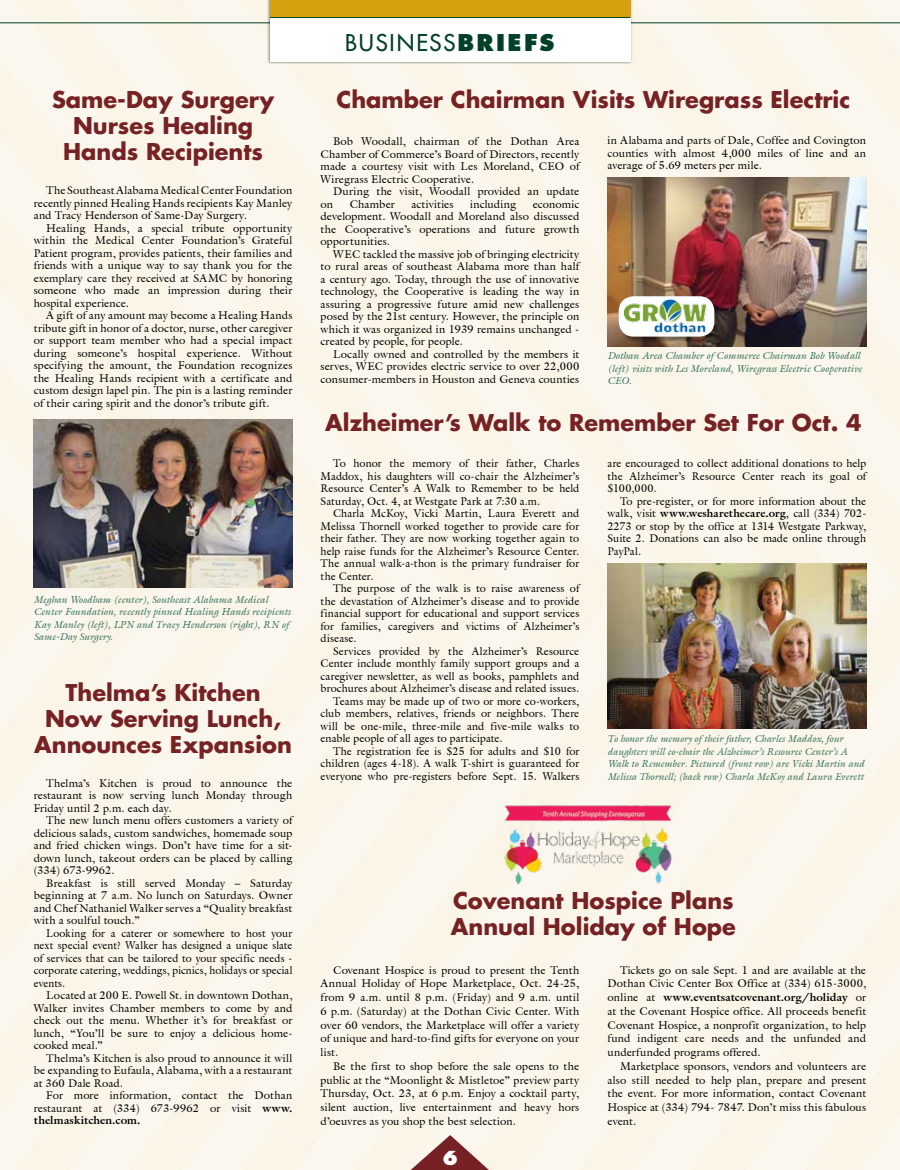
<style>
.page{position:relative;width:900px;height:1170px;background:#fbf7ec}
.page>*{position:absolute;margin:0;border:0;box-sizing:border-box;transform-origin:0 0}
.t1{font:700 22.5px/26.2px "Futura";color:#762123;text-align:center}
.t2{font:22.5px "Futura";color:#004027}
.t3{font:800 22.5px "Futura";color:#004027}
.t4{font:800 18.75px "Futura";color:#fff}
.t5{font:11.25px/12.5px "Acanthus S Si";letter-spacing:.005em;color:#000;text-align:justify}
.t6{font:11.25px/12.5px "Acanthus S Si";letter-spacing:.005em;color:#000;text-align:justify;scale:.95 1}
.t7{font:11.25px "Acanthus S Si";letter-spacing:.03em;color:#000}
.t8{font:italic 10px/12.5px "Acanthus S Si";color:#34715b}
.s1{font-weight:700}
</style>
<div class="page">
<hr style="left:0;top:23px;width:900px;height:1px;background:#004027">
<div style="left:267px;top:0;width:366px;height:64px;background:#000;opacity:.5"></div>
<div style="left:270px;top:0;width:360px;height:62px;background:#fff"></div>
<div style="left:270px;top:0;width:360px;height:18px;background:#d5a10f"></div>
<hr style="left:270px;top:17px;width:360px;height:1px;background:#004027">
<svg style="left:411px;top:1135px;width:78px;height:35px;background:#b88b86"></svg>
<img style="left:608px;top:178px;width:258px;height:169px">
<img style="left:34px;top:419px;width:258px;height:169px">
<img style="left:608px;top:564px;width:258px;height:165px">
<img style="left:500px;top:799px;width:181px;height:91px">
<div style="left:618px;top:296px;width:104px;height:48px;background:#000;opacity:.45"></div>
<div style="left:619px;top:296px;width:95px;height:41px;background:#fff;border-radius:15px"></div>
<img style="left:624px;top:298px;width:84px;height:37px">
<h1 class="t1" style="left:52px;top:86px;width:224px">Same-Day Surgery<br>Nurses Healing<br>Hands Recipients</h1>
<p class="t5" style="left:34px;top:184px;width:260px;text-indent:12px">The Southeast Alabama Medical Center Foundation recently pinned Healing Hands recipients Kay Manley and Tracy Henderson of Same-Day Surgery.</p>
<p class="t5" style="left:34px;top:221px;width:260px;text-indent:12px">Healing Hands, a special tribute opportunity within the Medical Center Foundation’s Grateful Patient program, provides patients, their families and friends with a unique way to say thank you for the exemplary care they received at SAMC by honoring someone who made an impression during their hospital experience.</p>
<p class="t5" style="left:34px;top:309px;width:260px;text-indent:12px">A gift of any amount may become a Healing Hands tribute gift in honor of a doctor, nurse, other caregiver or support team member who had a special impact during someone’s hospital experience. Without specifying the amount, the Foundation recognizes the Healing Hands recipient with a certificate and custom design lapel pin. The pin is a lasting reminder of their caring spirit and the donor’s tribute gift.</p>
<p class="t8" style="left:34px;top:593px;width:258px">Meghan Woodham (center), Southeast Alabama Medical Center Foundation, recently pinned Healing Hands recipients Kay Manley (left), LPN and Tracy Henderson (right), RN of Same-Day Surgery.</p>
<h1 class="t1" style="left:34px;top:679px;width:259px">Thelma’s Kitchen<br>Now Serving Lunch,<br>Announces Expansion</h1>
<p class="t5" style="left:34px;top:777px;width:260px;text-indent:12px">Thelma’s Kitchen is proud to announce the restaurant is now serving lunch Monday through Friday until 2 p.m. each day.</p>
<p class="t5" style="left:34px;top:814px;width:260px;text-indent:12px">The new lunch menu offers customers a variety of delicious salads, custom sandwiches, homemade soup and fried chicken wings. Don’t have time for a sit&shy;down lunch, takeout orders can be placed by calling (334) 673-9962.</p>
<p class="t5" style="left:34px;top:877px;width:260px;text-indent:12px">Breakfast is still served Monday – Saturday beginning at 7 a.m. No lunch on Saturdays. Owner and Chef Nathaniel Walker serves a “Quality breakfast with a soulful touch.”</p>
<p class="t6" style="left:34px;top:927px;width:274px;text-indent:13px">Looking for a caterer or somewhere to host your next special event? Walker has designed a unique slate of services that can be tailored to your specific needs - corporate catering, weddings, picnics, holidays or special events.</p>
<p class="t5" style="left:34px;top:989px;width:260px;text-indent:12px">Located at 200 E. Powell St. in downtown Dothan, Walker invites Chamber members to come by and check out the menu. Whether it’s for breakfast or lunch, “You’ll be sure to enjoy a delicious home&shy;cooked meal.”</p>
<p class="t5" style="left:34px;top:1052px;width:260px;text-indent:12px">Thelma’s Kitchen is also proud to announce it will be expanding to Eufaula, Alabama, with a a restaurant at 360 Dale Road.</p>
<p class="t5" style="left:34px;top:1089px;width:260px;text-indent:12px">For more information, contact the Dothan restaurant at (334) 673-9962 or visit <span class="s1">www. thelmaskitchen.com.</span></p>
<h1 class="t2" style="left:345px;top:28px;width:45px">BUSINESS</h1>
<h1 class="t3" style="left:458px;top:28px;width:98px">BR IEFS</h1>
<h1 class="t1" style="left:337px;top:86px;width:515px">Chamber Chairman Visits Wiregrass Electric</h1>
<p class="t5" style="left:321px;top:135px;width:260px;text-indent:12px">Bob Woodall, chairman of the Dothan Area Chamber of Commerce’s Board of Directors, recently made a courtesy visit with Les Moreland, CEO of Wiregrass Electric Cooperative.</p>
<p class="t5" style="left:321px;top:185px;width:260px;text-indent:12px">During the visit, Woodall provided an update on</p>
<p class="t5" style="left:608px;top:134px;width:260px">in Alabama and parts of Dale, Coffee and Covington counties with almost 4,000 miles of line and an average of 5.69 meters per mile.</p>
<p class="t5" style="left:350px;top:198px;width:47px">Chamber</p>
<p class="t5" style="left:411px;top:198px;width:44px">activities</p>
<p class="t5" style="left:470px;top:198px;width:47px">including</p>
<p class="t5" style="left:321px;top:198px;width:260px;text-indent:212px">economic development. Woodall and Moreland also discussed the Cooperative’s operations and future growth opportunities.</p>
<p class="t5" style="left:321px;top:248px;width:260px;text-indent:12px">WEC tackled the massive job of bringing electricity to rural areas of southeast Alabama more than half a century ago. Today, through the use of innovative technology, the Cooperative is leading the way in assuring a progressive future amid new challenges posed by the 21st century. However, the principle on which it was organized in 1939 remains unchanged - created by people, for people.</p>
<p class="t5" style="left:321px;top:348px;width:260px;text-indent:12px">Locally owned and controlled by the members it serves, WEC provides electric service to over 22,000 consumer-members in Houston and Geneva counties</p>
<p class="t8" style="left:608px;top:349px;width:256px">Dothan Area Chamber of Commerce Chairman Bob Woodall (left) visits with Les Moreland, Wiregrass Electric Cooperative<br>CEO.</p>
<h1 class="t1" style="left:325px;top:409px;width:538px">Alzheimer’s Walk to Remember Set For Oct. 4</h1>
<p class="t5" style="left:321px;top:457px;width:260px;text-indent:12px">To honor the memory of their father, Charles Maddox, his daughters will co-chair the Alzheimer’s Resource Center’s A Walk to Remember to be held Saturday, Oct. 4, at Westgate Park at 7:30 a.m.</p>
<p class="t5" style="left:321px;top:507px;width:260px;text-indent:12px">Charla McKoy, Vicki Martin, Laura Everett and Melissa Thornell worked together to provide care for their father. They are now working together again to help raise funds for the Alzheimer’s Resource Center.<br>The annual walk-a-thon is the primary fundraiser for the Center.</p>
<p class="t5" style="left:321px;top:582px;width:260px;text-indent:12px">The purpose of the walk is to raise awareness of the devastation of Alzheimer’s disease and to provide financial support for educational and support services for families, caregivers and victims of Alzheimer’s disease.</p>
<p class="t5" style="left:333px;top:644px;width:248px">Services provided by the Alzheimer’s Resource</p>
<p class="t5" style="left:321px;top:657px;width:260px">Center include monthly family support groups and a</p>
<p class="t5" style="left:321px;top:669px;width:260px">caregiver newsletter, as well as books, pamphlets and</p>
<p class="t5" style="left:321px;top:682px;width:260px">brochures about Alzheimer’s disease and related issues.</p>
<p class="t5" style="left:333px;top:694px;width:248px">Teams may be made up of two or more co-workers,</p>
<p class="t5" style="left:321px;top:707px;width:260px">club members, relatives, friends or neighbors. There</p>
<p class="t7" style="left:321px;top:719px;width:260px">will be one-mile, three-mile and five-mile walks to</p>
<p class="t5" style="left:321px;top:732px;width:183px">enable people of all ages to participate.</p>
<p class="t5" style="left:333px;top:744px;width:248px">The registration fee is $25 for adults and $10 for</p>
<p class="t5" style="left:321px;top:757px;width:260px">children (ages 4-18). A walk T-shirt is guaranteed for</p>
<p class="t5" style="left:321px;top:769px;width:260px">everyone who pre-registers before Sept. 15. Walkers</p>
<p class="t5" style="left:608px;top:457px;width:260px">are encouraged to collect additional donations to help the Alzheimer’s Resource Center reach its goal of $100,000.</p>
<p class="t5" style="left:608px;top:494px;width:260px;text-indent:12px">To pre-register, or for more information about the walk, visit <span class="s1">www.wesharethecare.org</span>, call (334) 702- 2273 or stop by the office at 1314 Westgate Parkway, Suite 2. Donations can also be made online through PayPal.</p>
<p class="t8" style="left:608px;top:733px;width:258px">To honor the memory of their father, Charles Maddox, four daughters will co-chair the Alzheimer’s Resource Center’s A Walk to Remember. Pictured (front row) are Vicki Martin and Melissa Thornell; (back row) Charla McKoy and Laura Everett</p>
<h1 class="t1" style="left:451px;top:887px;width:287px;text-align:left">Covenant Hospice Plans<br>Annual Holiday of Hope</h1>
<p class="t5" style="left:321px;top:963px;width:260px;line-height:13.8px;text-indent:12px">Covenant Hospice is proud to present the Tenth Annual Holiday of Hope Marketplace, Oct. 24-25, from 9 a.m. until 8 p.m. (Friday) and 9 a.m. until 6 p.m. (Saturday) at the Dothan Civic Center. With over 60 vendors, the Marketplace will offer a variety of unique and hard-to-find gifts for everyone on your list.</p>
<p class="t5" style="left:321px;top:1059px;width:260px;line-height:13.8px;text-indent:12px">Be the first to shop before the sale opens to the public at the “Moonlight &amp; Mistletoe” preview party Thursday, Oct. 23, at 6 p.m. Enjoy a cocktail party, silent auction, live entertainment and heavy hors d’oeuvres as you shop the best selection.</p>
<p class="t5" style="left:608px;top:963px;width:260px;line-height:13.8px;text-indent:12px">Tickets go on sale Sept. 1 and are available at the Dothan Civic Center Box Office at (334) 615-3000, online at <span class="s1">www.eventsatcovenant.org/holiday</span> or at the Covenant Hospice office. All proceeds benefit Covenant Hospice, a nonprofit organization, to help fund indigent care needs and the unfunded and underfunded programs offered.</p>
<p class="t5" style="left:608px;top:1059px;width:260px;line-height:13.8px;text-indent:12px">Marketplace sponsors, vendors and volunteers are also still needed to help plan, prepare and present the event. For more information, contact Covenant Hospice at (334) 794- 7847. Don’t miss this fabulous event.</p>
<h2 class="t4" style="left:443px;top:1146px;width:17px">6</h2>
</div>
